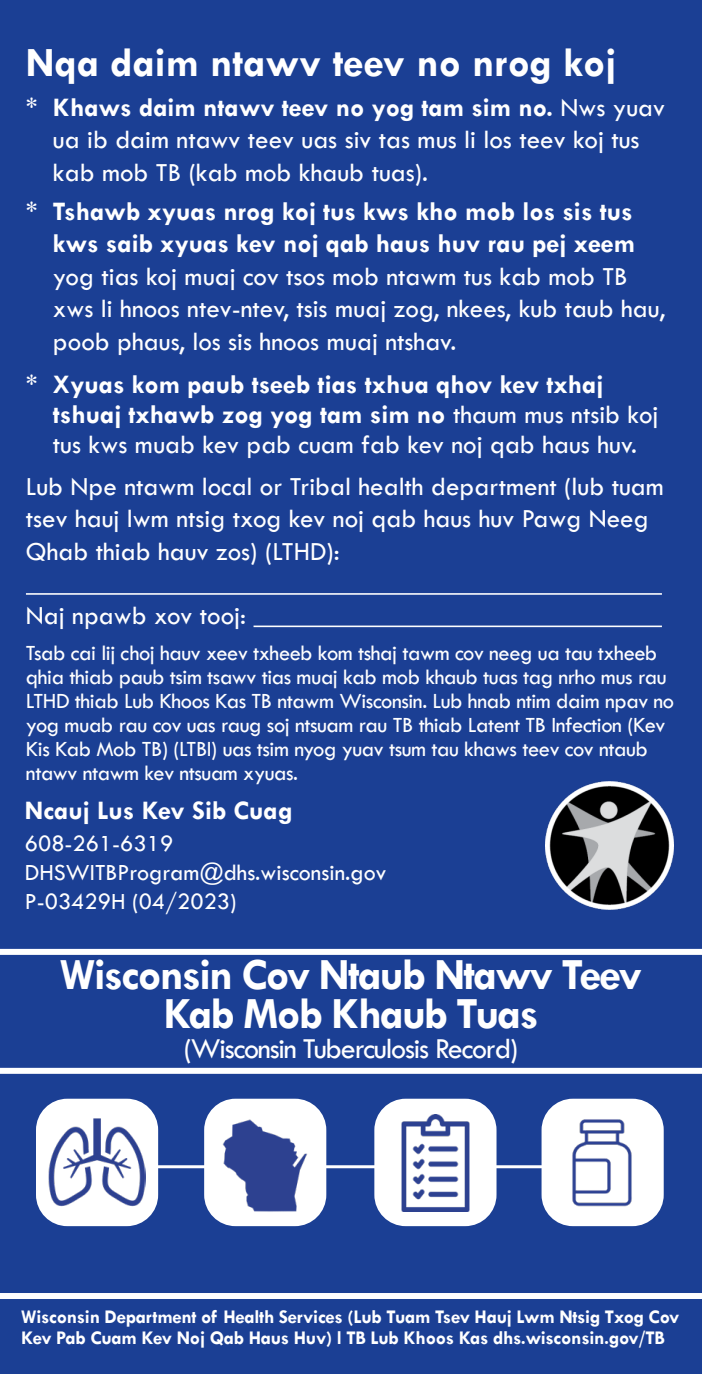
<style>
.page{position:relative;width:702px;height:1374px;background:#1b3f94}
.page>*{position:absolute;margin:0;border:0;box-sizing:border-box;transform-origin:0 0}
.t1{font:700 45px/39px "Tw Cen";letter-spacing:-.04em;color:#fff;text-align:center}
.t2{font:700 42px "Tw Cen";color:#fff}
.t3{font:30px "Tw Cen";letter-spacing:-.04em;color:#fff}
.t4{font:27px/32.4px "Tw Cen";color:#fff}
.t5{font:700 27px/30px "Tw Cen";color:#fff}
.t6{font:24px "Tw Cen";color:#fff}
.t7{font:22.5px/24px "Tw Cen";letter-spacing:-.02em;color:#fff}
.t8{font:700 19.5px/21px "Tw Cen";letter-spacing:-.015em;color:#fff}
.s1{font-weight:700}
.s2{font-weight:400}
</style>
<div class="page">
<hr style="left:26px;top:593px;width:636px;height:2px;background:#fff">
<hr style="left:254px;top:625px;width:408px;height:2px;background:#fff">
<div style="left:0;top:1068px;width:702px;height:6px;background:#fff"></div>
<hr style="left:143px;top:1165px;width:478px;height:3px;background:#fff">
<img style="left:546px;top:781px;width:127px;height:128px">
<div style="left:0;top:949px;width:702px;height:6px;background:#fff"></div>
<div style="left:542px;top:1098px;width:122px;height:128px;background:#fff;border-radius:31px"></div>
<img style="left:548px;top:1110px;width:84px;height:105px">
<div style="left:204px;top:1098px;width:122px;height:128px;background:#fff;border-radius:31px"></div>
<img style="left:222px;top:1119px;width:86px;height:93px">
<div style="left:374px;top:1098px;width:123px;height:128px;background:#fff;border-radius:31px"></div>
<div style="left:36px;top:1098px;width:122px;height:128px;background:#fff;border-radius:31px"></div>
<img style="left:401px;top:1114px;width:69px;height:98px">
<img style="left:48px;top:1118px;width:98px;height:89px">
<div style="left:0;top:1293px;width:702px;height:6px;background:#fff"></div>
<p class="t2" style="left:26px;top:38px;width:592px">Nqa daim ntawv teev no nrog koj</p>
<p class="t4" style="left:53px;top:91px;width:614px;text-indent:-27px">* <span class="s1">Khaws daim ntawv teev no yog tam sim no.</span> Nws yuav ua ib daim ntawv teev uas siv tas mus li los teev koj tus kab mob TB (kab mob khaub tuas).</p>
<p class="t4" style="left:53px;top:195px;width:614px;text-indent:-27px">* <span class="s1">Tshawb xyuas nrog koj tus kws kho mob los sis tus kws saib xyuas kev noj qab haus huv rau pej xeem </span>yog tias koj muaj cov tsos mob ntawm tus kab mob TB xws li hnoos ntev-ntev, tsis muaj zog, nkees, kub taub hau, poob phaus, los sis hnoos muaj ntshav.</p>
<p class="t5" style="left:53px;top:368px;width:607px;text-indent:-27px"><span class="s2">*</span> Xyuas kom paub tseeb tias txhua qhov kev txhaj tshuaj txhawb zog yog tam sim no <span class="s2">thaum mus ntsib koj tus kws muab kev pab cuam fab kev noj qab haus huv.</span></p>
<p class="t4" style="left:26px;top:470px;width:639px">Lub Npe ntawm local or Tribal health department (lub tuam tsev hauj lwm ntsig txog kev noj qab haus huv Pawg Neeg<br>Qhab thiab hauv zos) (LTHD):</p>
<p class="t4" style="left:26px;top:599px;width:222px">Naj npawb xov tooj:</p>
<p class="t7" style="left:26px;top:641px;width:650px">Tsab cai lij choj hauv xeev txheeb kom tshaj tawm cov neeg ua tau txheeb qhia thiab paub tsim tsawv tias muaj kab mob khaub tuas tag nrho mus rau LTHD thiab Lub Khoos Kas TB ntawm Wisconsin. Lub hnab ntim daim npav no yog muab rau cov uas raug soj ntsuam rau TB thiab Latent TB Infection (Kev Kis Kab Mob TB) (LTBI) uas tsim nyog yuav tsum tau khaws teev cov ntaub ntawv ntawm kev ntsuam xyuas.</p>
<p class="t5" style="left:25px;top:794px;width:269px">Ncauj Lus Kev Sib Cuag</p>
<p class="t6" style="left:25px;top:829px;width:150px">608-261-6319</p>
<p class="t6" style="left:25px;top:858px;width:363px">DHSWITBProgram@dhs.wisconsin.gov</p>
<p class="t6" style="left:25px;top:887px;width:213px">P-03429H (04/2023)</p>
<p class="t1" style="left:60px;top:954px;width:584px">Wisconsin Cov Ntaub Ntawv Teev<br>Kab Mob Khaub Tuas</p>
<p class="t3" style="left:184px;top:1030px;width:336px">(Wisconsin Tuberculosis Record)</p>
<p class="t8" style="left:21px;top:1305px;width:660px">Wisconsin Department of Health Services (Lub Tuam Tsev Hauj Lwm Ntsig Txog Cov<br>Kev Pab Cuam Kev Noj Qab Haus Huv) l TB Lub Khoos Kas dhs.wisconsin.gov/TB</p>
</div>
